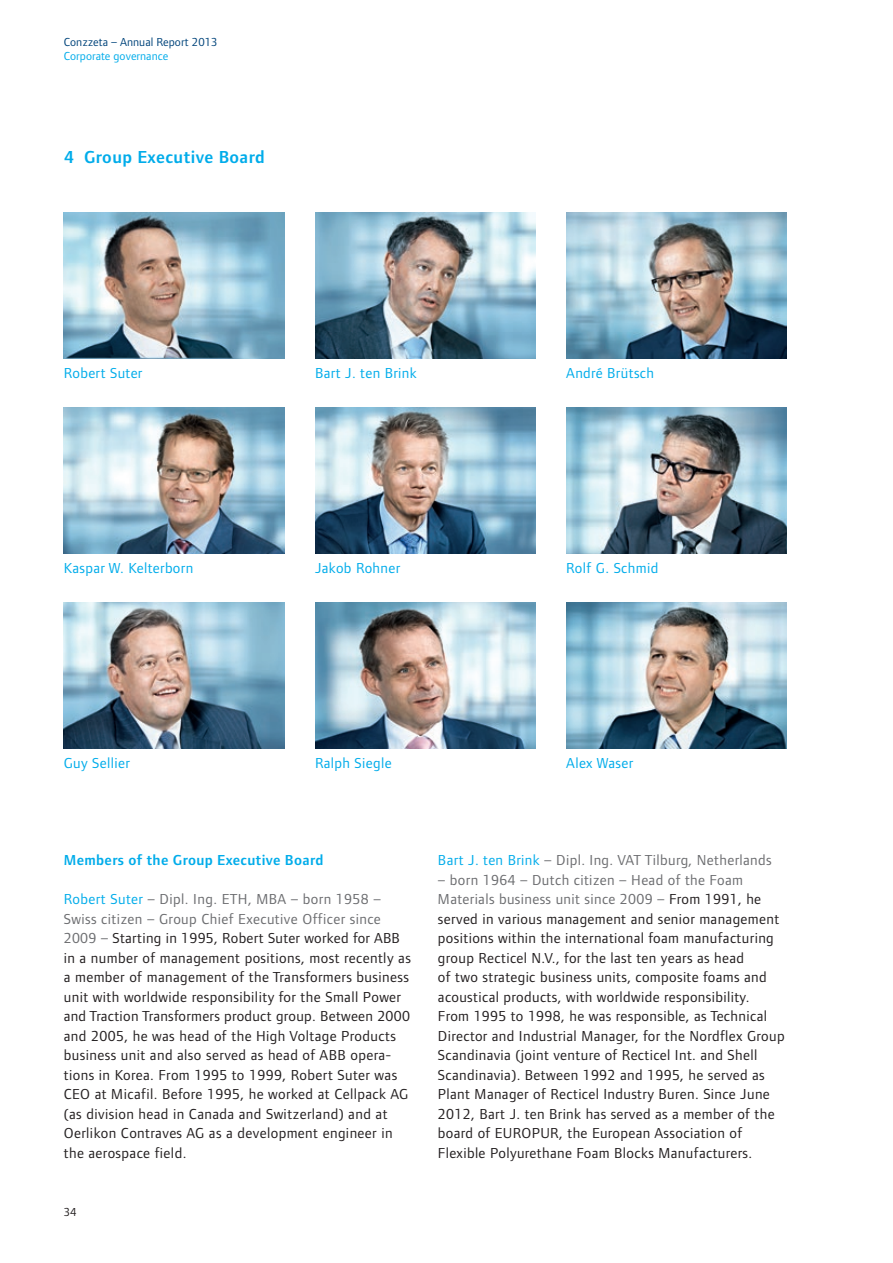
<style>
.page{position:relative;width:893px;height:1263px;background:#fff}
.page>*{position:absolute;margin:0;border:0;box-sizing:border-box;transform-origin:0 0}
.t1{font:600 18px "Foundry Form Sans";letter-spacing:.02em;color:#00acea}
.t2{font:15px/19.5px "Foundry Form Sans";letter-spacing:.025em;color:#231f20}
.t3{font:15px "Foundry Form Sans";letter-spacing:.025em;color:#00acea}
.t4{font:15px "Foundry Form Sans";letter-spacing:.025em;color:#6c6d70}
.t5{font:600 15px "Foundry Form Sans";letter-spacing:.02em;color:#00acea}
.t6{font:12px "Foundry Form Sans";letter-spacing:.005em;color:#00447b}
.t7{font:12px "Foundry Form Sans";letter-spacing:.005em;color:#00acea}
.t8{font:12px "Foundry Form Sans";color:#231f20}
.s1{color:#00acea}
.s2{color:#6c6d70}
</style>
<div class="page">
<img style="left:315px;top:213px;width:220px;height:145px">
<img style="left:64px;top:213px;width:220px;height:145px">
<img style="left:566px;top:408px;width:221px;height:145px">
<img style="left:64px;top:408px;width:220px;height:145px">
<img style="left:315px;top:408px;width:220px;height:145px">
<img style="left:64px;top:603px;width:220px;height:145px">
<img style="left:566px;top:603px;width:221px;height:145px">
<img style="left:315px;top:603px;width:220px;height:145px">
<img style="left:566px;top:213px;width:221px;height:145px">
<p class="t6" style="left:64px;top:34px;width:155px">Conzzeta – Annual Report 2013</p>
<p class="t7" style="left:64px;top:49px;width:106px">Corporate governance</p>
<p class="t1" style="left:64px;top:147px;width:203px">4 Group Executive Board</p>
<p class="t3" style="left:64px;top:364px;width:80px">Robert Suter</p>
<p class="t3" style="left:315px;top:364px;width:103px">Bart J. ten Brink</p>
<p class="t3" style="left:566px;top:364px;width:89px">André Brütsch</p>
<p class="t3" style="left:64px;top:559px;width:131px">Kaspar W. Kelterborn</p>
<p class="t3" style="left:315px;top:559px;width:87px">Jakob Rohner</p>
<p class="t3" style="left:566px;top:559px;width:94px">Rolf G. Schmid</p>
<p class="t3" style="left:64px;top:754px;width:68px">Guy Sellier</p>
<p class="t3" style="left:315px;top:754px;width:78px">Ralph Siegle</p>
<p class="t3" style="left:566px;top:754px;width:68px">Alex Waser</p>
<p class="t5" style="left:64px;top:851px;width:261px">Members of the Group Executive Board</p>
<p class="t2" style="left:64px;top:889px;width:349px"><span class="s1">Robert Suter</span> <span class="s2">– Dipl. Ing. ETH, MBA – born 1958 – Swiss citizen – Group Chief Executive Officer since 2009 –</span> Starting in 1995, Robert Suter worked for ABB in a number of management positions, most recently as a member of management of the Transformers business unit with worldwide responsibility for the Small Power and Traction Transformers product group. Between 2000 and 2005, he was head of the High Voltage Products business unit and also served as head of ABB opera&shy;tions in Korea. From 1995 to 1999, Robert Suter was CEO at Micafil. Before 1995, he worked at Cellpack AG (as division head in Canada and Switzerland) and at Oerlikon Contraves AG as a development engineer in the aerospace field.</p>
<p class="t8" style="left:64px;top:1205px;width:14px">34</p>
<p class="t4" style="left:438px;top:851px;width:335px"><span class="s1">Bart J. ten Brink</span> – Dipl. Ing. VAT Tilburg, Netherlands</p>
<p class="t2" style="left:438px;top:870px;width:348px"><span class="s2">– born 1964 – Dutch citizen – Head of the Foam Materials business unit since 2009 –</span> From 1991, he served in various management and senior management positions within the international foam manufacturing group Recticel N.V., for the last ten years as head<br>of two strategic business units, composite foams and acoustical products, with worldwide responsibility.<br>From 1995 to 1998, he was responsible, as Technical Director and Industrial Manager, for the Nordflex Group Scandinavia (joint venture of Recticel Int. and Shell Scandinavia). Between 1992 and 1995, he served as Plant Manager of Recticel Industry Buren. Since June 2012, Bart J. ten Brink has served as a member of the board of EUROPUR, the European Association of Flexible Polyurethane Foam Blocks Manufacturers.</p>
</div>
